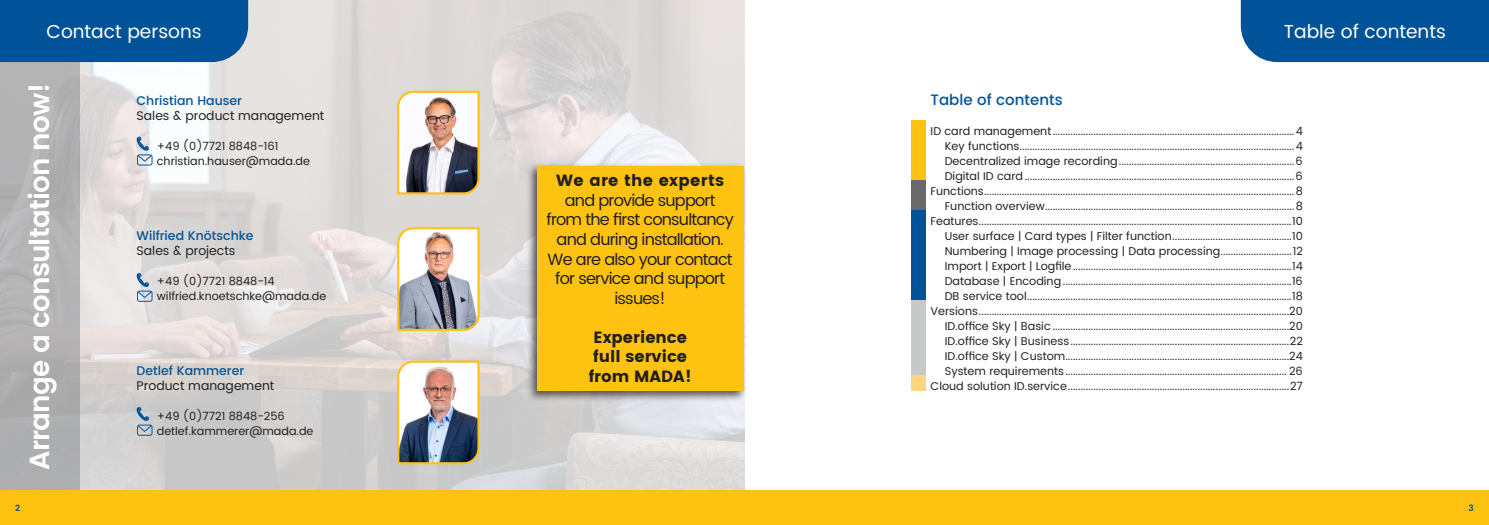
<style>
.page{position:relative;width:1489px;height:525px;background:#fff}
.page>*{position:absolute;margin:0;border:0;box-sizing:border-box;transform-origin:0 0}
.Produkttext{font:600 27.5px "Poppins";letter-spacing:-.03em;color:#fff}
.Seitenheadline_links{font:18.75px "Poppins";color:#fff}
.t1{font:16.25px/19.5px "Poppins";letter-spacing:-.05em;color:#231f20;text-align:center}
.t2{font:16.25px "Poppins";color:#231f20}
.Überschrift_2{font:500 15px "Poppins";color:#015399}
.Ansprechpartner_Stelle{font:12.5px "Poppins";color:#231f20}
.Ansprechpartner_Name{font:500 12.5px "Poppins";color:#015399}
.Fließtext{font:11.25px "Poppins";color:#231f20}
.Seitenzahl{font:600 8.75px "Poppins";color:#015399}
.s1{font-style:inherit}
</style>
<div class="page">
<img style="left:79px;top:0;width:665px;height:490px">
<div style="left:1240px;top:0;width:248px;height:62px;background:#015399"></div>
<div style="left:0;top:0;width:79px;height:524px;background:#b2b1b2"></div>
<div style="left:911px;top:120px;width:14px;height:60px;background:#fec210"></div>
<div style="left:911px;top:180px;width:14px;height:30px;background:#69696c"></div>
<div style="left:911px;top:210px;width:14px;height:90px;background:#015399"></div>
<div style="left:911px;top:300px;width:14px;height:75px;background:#c7c8ca"></div>
<div style="left:911px;top:375px;width:14px;height:15px;background:#fed77d"></div>
<div style="left:0;top:490px;width:1488px;height:34px;background:#fec210"></div>
<div style="left:0;top:0;width:248px;height:62px;background:#015399"></div>
<div style="left:526px;top:162px;width:222px;height:240px;background:#231f20;opacity:.75"></div>
<div style="left:536px;top:166px;width:207px;height:224px;background:#fec210"></div>
<img style="left:396px;top:359px;width:84px;height:106px">
<svg style="left:137px;top:406px;width:15px;height:29px"></svg>
<img style="left:396px;top:90px;width:84px;height:105px">
<img style="left:396px;top:226px;width:84px;height:106px">
<svg style="left:137px;top:273px;width:15px;height:28px"></svg>
<svg style="left:137px;top:136px;width:15px;height:29px"></svg>
<p class="Seitenheadline_links" style="left:46px;top:17px;width:157px">Contact persons</p>
<p class="Seitenheadline_links" style="left:1283px;top:17px;width:163px">Table of contents</p>
<p class="Produkttext" style="left:19px;top:469px;width:389px;rotate:-90deg">Arrange a consultation now!</p>
<p class="Überschrift_2" style="left:930px;top:89px;width:134px">Table of contents</p>
<p class="Ansprechpartner_Name" style="left:137px;top:91px;width:107px">Christian Hauser</p>
<p class="Ansprechpartner_Stelle" style="left:137px;top:107px;width:189px">Sales &amp; product management</p>
<p class="Fließtext" style="left:157px;top:138px;width:123px">+49 (0)7721 8848-161</p>
<p class="Fließtext" style="left:157px;top:153px;width:155px">christian.hauser@mada.de</p>
<p class="Fließtext" style="left:930px;top:123px;width:374px">ID card management...............................................................................................4</p>
<p class="Fließtext" style="left:944px;top:138px;width:359px">Key functions............................................................................................................4</p>
<p class="Fließtext" style="left:944px;top:153px;width:359px">Decentralized image recording.....................................................................6</p>
<p class="Fließtext" style="left:944px;top:168px;width:359px">Digital ID card..........................................................................................................6</p>
<p class="Fließtext" style="left:930px;top:183px;width:374px">Functions..........................................................................................................................8</p>
<p class="Fließtext" style="left:944px;top:198px;width:359px">Function overview..................................................................................................8</p>
<p class="Fließtext" style="left:930px;top:213px;width:374px">Features...........................................................................................................................10</p>
<p class="Fließtext" style="left:944px;top:228px;width:359px">User surface | Card types | Filter function...............................................10</p>
<p class="Fließtext" style="left:944px;top:243px;width:359px">Numbering | Image processing | Data processing............................12</p>
<p class="Fließtext" style="left:944px;top:258px;width:359px">Import | Export | Logfile......................................................................................14</p>
<p class="Fließtext" style="left:944px;top:273px;width:359px">Database | Encoding..........................................................................................16</p>
<p class="Fließtext" style="left:944px;top:288px;width:359px">DB service tool........................................................................................................18</p>
<p class="Fließtext" style="left:930px;top:303px;width:374px">Versions..........................................................................................................................20</p>
<p class="Fließtext" style="left:944px;top:318px;width:359px">ID.office Sky | Basic .............................................................................................20</p>
<p class="Fließtext" style="left:944px;top:333px;width:359px">ID.office Sky | Business......................................................................................22</p>
<p class="Fließtext" style="left:944px;top:348px;width:359px">ID.office Sky | Custom........................................................................................24</p>
<p class="Fließtext" style="left:944px;top:363px;width:359px">System requirements....................................................................................... 26</p>
<p class="Fließtext" style="left:930px;top:378px;width:374px">Cloud solution ID.service.......................................................................................27</p>
<p class="t1" style="left:546px;top:171px;width:189px"><span class="s1">We are the experts </span>and provide support from the first consultancy and during installation.<br>We are also your contact for service and support issues!</p>
<p class="t2" style="left:593px;top:327px;width:95px">Experience</p>
<p class="t2" style="left:593px;top:347px;width:95px">full service</p>
<p class="t2" style="left:588px;top:366px;width:104px">from MADA!</p>
<p class="Ansprechpartner_Name" style="left:137px;top:226px;width:118px">Wilfried Knötschke</p>
<p class="Ansprechpartner_Stelle" style="left:137px;top:242px;width:100px">Sales &amp; projects</p>
<p class="Fließtext" style="left:157px;top:273px;width:119px">+49 (0)7721 8848-14</p>
<p class="Fließtext" style="left:157px;top:288px;width:171px">wilfried.knoetschke@mada.de</p>
<p class="Ansprechpartner_Name" style="left:137px;top:361px;width:109px">Detlef Kammerer</p>
<p class="Ansprechpartner_Stelle" style="left:137px;top:377px;width:139px">Product management</p>
<p class="Fließtext" style="left:157px;top:408px;width:129px">+49 (0)7721 8848-256</p>
<p class="Fließtext" style="left:157px;top:423px;width:158px">detlef.kammerer@mada.de</p>
<p class="Seitenzahl" style="left:15px;top:500px;width:7px">2</p>
<p class="Seitenzahl" style="left:1468px;top:500px;width:7px">3</p>
</div>
